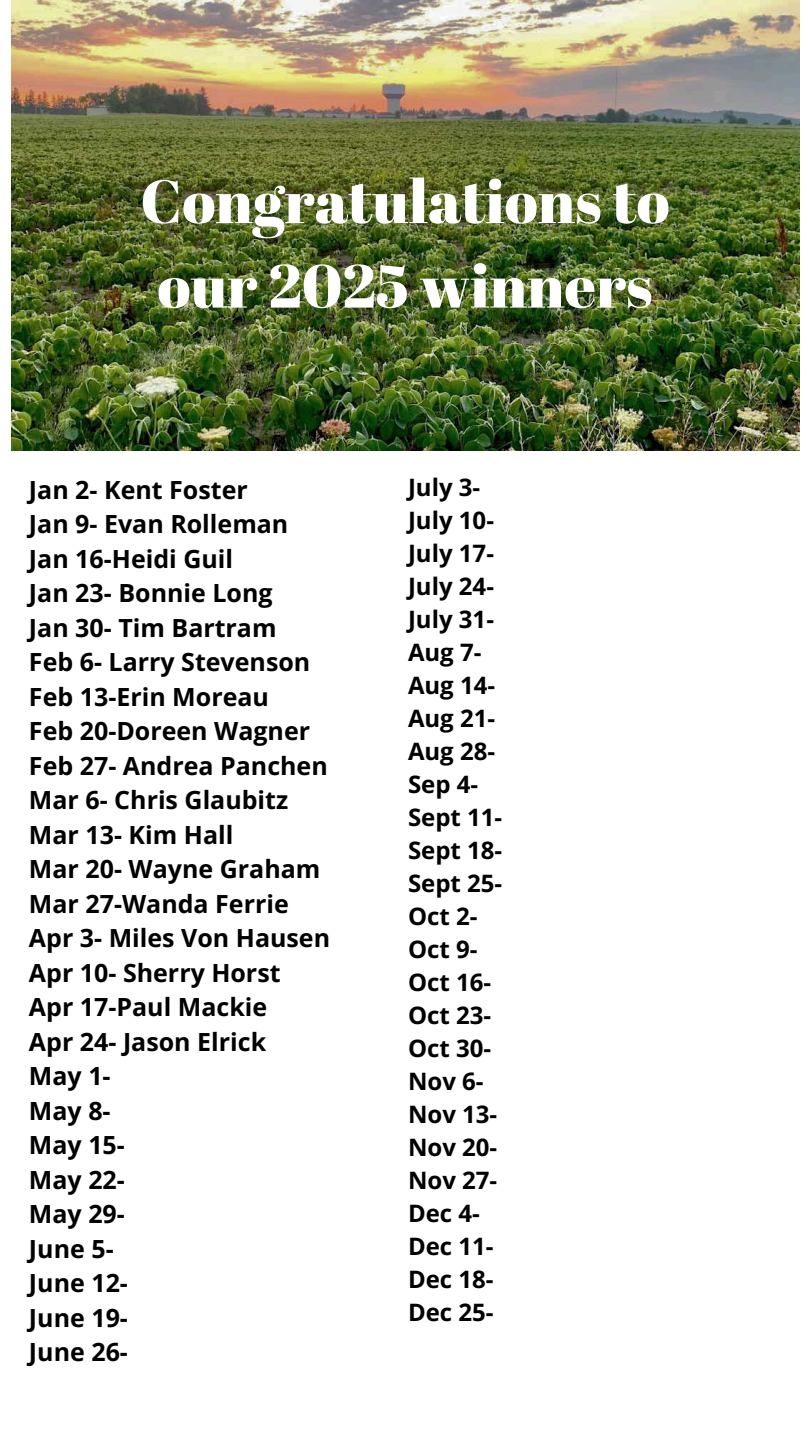
<style>
.page{position:relative;width:810px;height:1440px;background:#fff}
.page>*{position:absolute;margin:0;border:0;box-sizing:border-box;transform-origin:0 0}
.t1{font:60.8px/84.5px "Abril Fatface";color:#fff}
.t2{font:700 25px "Open Sans";color:#000}
.t3{font:700 24px "Open Sans";color:#000}
</style>
<div class="page">
<img style="left:11px;top:0;width:788px;height:450px">
<p class="t1" style="left:140px;top:158px;width:531px">Congratulations to our 2025 winners</p>
<p class="t2" style="left:29px;top:472px;width:220px">Jan 2- Kent Foster</p>
<h1 class="t2" style="left:29px;top:506px;width:261px">Jan 9- Evan Rolleman</h1>
<p class="t2" style="left:29px;top:541px;width:206px">Jan 16-Heidi Guil</p>
<p class="t2" style="left:29px;top:575px;width:245px">Jan 23- Bonnie Long</p>
<p class="t2" style="left:29px;top:610px;width:249px">Jan 30- Tim Bartram</p>
<p class="t2" style="left:29px;top:644px;width:283px">Feb 6- Larry Stevenson</p>
<p class="t2" style="left:29px;top:679px;width:242px">Feb 13-Erin Moreau</p>
<p class="t2" style="left:29px;top:713px;width:283px">Feb 20-Doreen Wagner</p>
<p class="t2" style="left:29px;top:748px;width:300px">Feb 27- Andrea Panchen</p>
<p class="t2" style="left:29px;top:782px;width:261px">Mar 6- Chris Glaubitz</p>
<p class="t2" style="left:29px;top:817px;width:206px">Mar 13- Kim Hall</p>
<p class="t2" style="left:29px;top:851px;width:293px">Mar 20- Wayne Graham</p>
<p class="t2" style="left:29px;top:886px;width:261px">Mar 27-Wanda Ferrie</p>
<p class="t2" style="left:29px;top:920px;width:303px">Apr 3- Miles Von Hausen</p>
<p class="t2" style="left:29px;top:955px;width:253px">Apr 10- Sherry Horst</p>
<p class="t2" style="left:29px;top:989px;width:240px">Apr 17-Paul Mackie</p>
<p class="t2" style="left:29px;top:1024px;width:239px">Apr 24- Jason Elrick</p>
<p class="t2" style="left:29px;top:1058px;width:83px">May 1-</p>
<p class="t2" style="left:29px;top:1093px;width:83px">May 8-</p>
<p class="t2" style="left:29px;top:1127px;width:97px">May 15-</p>
<p class="t2" style="left:29px;top:1162px;width:97px">May 22-</p>
<p class="t2" style="left:29px;top:1196px;width:97px">May 29-</p>
<p class="t2" style="left:29px;top:1231px;width:86px">June 5-</p>
<p class="t2" style="left:29px;top:1265px;width:101px">June 12-</p>
<p class="t2" style="left:29px;top:1300px;width:101px">June 19-</p>
<p class="t2" style="left:29px;top:1334px;width:101px">June 26-</p>
<p class="t3" style="left:408px;top:471px;width:74px">July 3-</p>
<p class="t3" style="left:408px;top:504px;width:88px">July 10-</p>
<p class="t3" style="left:408px;top:537px;width:88px">July 17-</p>
<p class="t3" style="left:408px;top:570px;width:88px">July 24-</p>
<p class="t3" style="left:408px;top:603px;width:88px">July 31-</p>
<p class="t3" style="left:408px;top:636px;width:75px">Aug 7-</p>
<p class="t3" style="left:408px;top:669px;width:89px">Aug 14-</p>
<p class="t3" style="left:408px;top:702px;width:89px">Aug 21-</p>
<p class="t3" style="left:408px;top:735px;width:89px">Aug 28-</p>
<p class="t3" style="left:408px;top:768px;width:72px">Sep 4-</p>
<p class="t3" style="left:408px;top:801px;width:96px">Sept 11-</p>
<p class="t3" style="left:408px;top:834px;width:96px">Sept 18-</p>
<p class="t3" style="left:408px;top:867px;width:96px">Sept 25-</p>
<p class="t3" style="left:408px;top:900px;width:71px">Oct 2-</p>
<p class="t3" style="left:408px;top:933px;width:71px">Oct 9-</p>
<p class="t3" style="left:408px;top:966px;width:85px">Oct 16-</p>
<p class="t3" style="left:408px;top:999px;width:85px">Oct 23-</p>
<p class="t3" style="left:408px;top:1032px;width:85px">Oct 30-</p>
<p class="t3" style="left:408px;top:1065px;width:77px">Nov 6-</p>
<p class="t3" style="left:408px;top:1098px;width:91px">Nov 13-</p>
<p class="t3" style="left:408px;top:1131px;width:91px">Nov 20-</p>
<p class="t3" style="left:408px;top:1164px;width:91px">Nov 27-</p>
<p class="t3" style="left:408px;top:1197px;width:73px">Dec 4-</p>
<p class="t3" style="left:408px;top:1230px;width:87px">Dec 11-</p>
<p class="t3" style="left:408px;top:1263px;width:87px">Dec 18-</p>
<p class="t3" style="left:408px;top:1296px;width:87px">Dec 25-</p>
</div>
